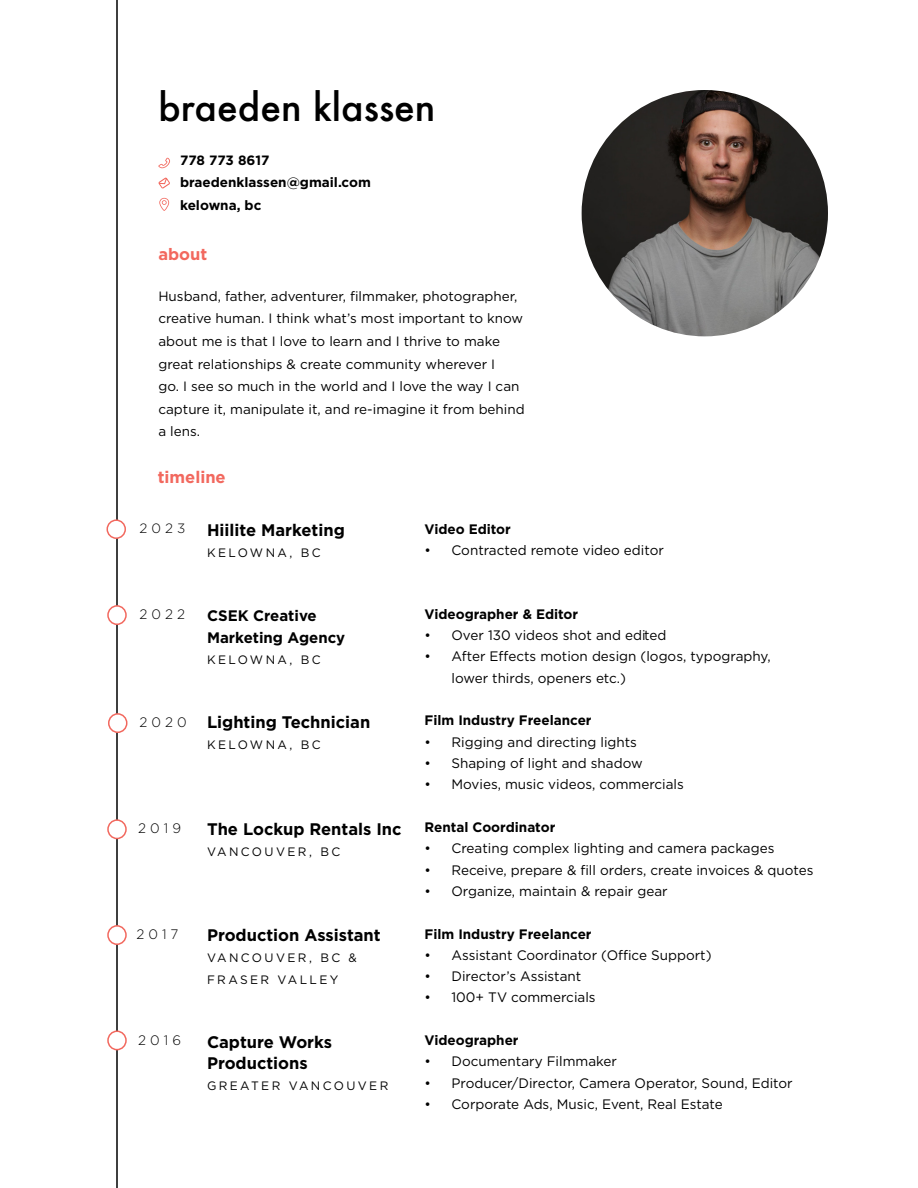
<style>
.page{position:relative;width:918px;height:1188px;background:#fff}
.page>*{position:absolute;margin:0;border:0;box-sizing:border-box;transform-origin:0 0}
.t1{font:500 37.5px "Futura";color:#000}
.t2{font:700 16.8px/21.3px "Gotham HTF";color:#000}
.t3{font:700 16.8px "Gotham HTF";color:#f2685e}
.t4{font:700 16.5px "Gotham HTF";color:#f2685e}
.t5{font:700 15.15px/21.3px "Gotham HTF";color:#000}
.t6{font:13.65px/21.3px "Gotham HTF";color:#000}
.t7{font:700 13.65px "Gotham HTF";color:#000}
.t8{font:300 13.65px "Gotham HTF";letter-spacing:.3em;color:#000}
.t9{font:13.5px/22.5px "Gotham HTF";color:#000}
.t10{font:700 13.5px/22.5px "Gotham HTF";color:#000}
.t11{font:300 13.5px "Gotham HTF";color:#000}
.t12{font:12.15px/21.3px "Gotham HTF";letter-spacing:.2em;color:#000}
</style>
<div class="page">
<hr style="left:116px;top:0;width:2px;height:1188px;background:#000">
<div style="left:109px;top:714px;width:18px;height:18px;background:#fff;border-radius:50%"></div>
<div style="left:108px;top:713px;width:20px;height:20px;border:2px solid #f2685e;border-radius:50%"></div>
<div style="left:108px;top:606px;width:18px;height:18px;background:#fff;border-radius:50%"></div>
<div style="left:107px;top:605px;width:20px;height:20px;border:2px solid #f2685e;border-radius:50%"></div>
<div style="left:108px;top:820px;width:18px;height:18px;background:#fff;border-radius:50%"></div>
<div style="left:107px;top:819px;width:20px;height:20px;border:2px solid #f2685e;border-radius:50%"></div>
<div style="left:108px;top:926px;width:18px;height:18px;background:#fff;border-radius:50%"></div>
<div style="left:107px;top:925px;width:20px;height:20px;border:2px solid #f2685e;border-radius:50%"></div>
<div style="left:108px;top:1031px;width:18px;height:19px;background:#fff;border-radius:50%"></div>
<div style="left:107px;top:1031px;width:20px;height:19px;border:2px solid #f2685e;border-radius:50%"></div>
<svg style="left:159px;top:198px;width:10px;height:13px"></svg>
<svg style="left:158px;top:177px;width:12px;height:12px"></svg>
<svg style="left:158px;top:158px;width:12px;height:10px"></svg>
<img style="left:582px;top:90px;width:246px;height:246px;border-radius:123px">
<div style="left:107px;top:520px;width:18px;height:18px;background:#fff;border-radius:50%"></div>
<div style="left:106px;top:519px;width:20px;height:20px;border:2px solid #f2685e;border-radius:50%"></div>
<h1 class="t1" style="left:158px;top:81px;width:279px">braeden klassen</h1>
<p class="t10" style="left:180px;top:148px;width:192px">778 773 8617 braedenklassen@gmail.com kelowna, bc</p>
<p class="t4" style="left:158px;top:244px;width:50px">about</p>
<p class="t9" style="left:158px;top:285px;width:368px">Husband, father, adventurer, filmmaker, photographer, creative human. I think what’s most important to know about me is that I love to learn and I thrive to make great relationships &amp; create community wherever I<br>go. I see so much in the world and I love the way I can capture it, manipulate it, and re-imagine it from behind a lens.</p>
<p class="t3" style="left:158px;top:468px;width:69px">timeline</p>
<p class="t11" style="left:140px;top:521px;width:47px">2023</p>
<p class="t2" style="left:207px;top:519px;width:139px">Hiilite Marketing</p>
<p class="t12" style="left:207px;top:542px;width:115px">KELOWNA, BC</p>
<p class="t8" style="left:140px;top:607px;width:47px">2022</p>
<p class="t5" style="left:207px;top:605px;width:140px">CSEK Creative<br>Marketing Agency</p>
<p class="t12" style="left:207px;top:649px;width:115px">KELOWNA, BC</p>
<p class="t8" style="left:140px;top:715px;width:49px">2020</p>
<p class="t2" style="left:207px;top:711px;width:165px">Lighting Technician</p>
<p class="t12" style="left:207px;top:734px;width:115px">KELOWNA, BC</p>
<p class="t8" style="left:138px;top:821px;width:44px">2019</p>
<p class="t2" style="left:207px;top:817px;width:196px">The Lockup Rentals Inc</p>
<p class="t12" style="left:207px;top:841px;width:135px">VANCOUVER, BC</p>
<p class="t8" style="left:136px;top:927px;width:44px">2017</p>
<p class="t8" style="left:138px;top:1033px;width:44px">2016</p>
<p class="t2" style="left:207px;top:924px;width:175px">Production Assistant</p>
<p class="t12" style="left:207px;top:947px;width:152px">VANCOUVER, BC &amp;<br>FRASER VALLEY</p>
<p class="t2" style="left:207px;top:1031px;width:127px">Capture Works<br>Productions</p>
<p class="t12" style="left:207px;top:1075px;width:183px">GREATER VANCOUVER</p>
<p class="t7" style="left:424px;top:521px;width:88px">Video Editor</p>
<p class="t6" style="left:424px;top:539px;width:241px">• Contracted remote video editor</p>
<p class="t7" style="left:424px;top:606px;width:155px">Videographer &amp; Editor</p>
<p class="t6" style="left:424px;top:624px;width:244px">• Over 130 videos shot and edited</p>
<p class="t6" style="left:452px;top:646px;width:321px;text-indent:-27px">• After Effects motion design (logos, typography, lower thirds, openers etc.)</p>
<p class="t7" style="left:424px;top:713px;width:169px">Film Industry Freelancer</p>
<p class="t6" style="left:424px;top:731px;width:214px">• Rigging and directing lights</p>
<p class="t6" style="left:424px;top:752px;width:220px">• Shaping of light and shadow</p>
<p class="t6" style="left:424px;top:774px;width:261px">• Movies, music videos, commercials</p>
<p class="t7" style="left:424px;top:819px;width:132px">Rental Coordinator</p>
<p class="t6" style="left:424px;top:838px;width:351px">• Creating complex lighting and camera packages</p>
<p class="t6" style="left:424px;top:859px;width:391px">• Receive, prepare &amp; fill orders, create invoices &amp; quotes</p>
<p class="t6" style="left:424px;top:880px;width:245px">• Organize, maintain &amp; repair gear</p>
<p class="t7" style="left:424px;top:926px;width:169px">Film Industry Freelancer</p>
<p class="t6" style="left:424px;top:944px;width:289px">• Assistant Coordinator (Office Support)</p>
<p class="t6" style="left:424px;top:965px;width:158px">• Director’s Assistant</p>
<p class="t6" style="left:424px;top:987px;width:173px">• 100+ TV commercials</p>
<p class="t7" style="left:424px;top:1032px;width:96px">Videographer</p>
<p class="t6" style="left:424px;top:1051px;width:194px">• Documentary Filmmaker</p>
<p class="t6" style="left:424px;top:1072px;width:370px">• Producer/Director, Camera Operator, Sound, Editor</p>
<p class="t6" style="left:424px;top:1093px;width:300px">• Corporate Ads, Music, Event, Real Estate</p>
</div>
